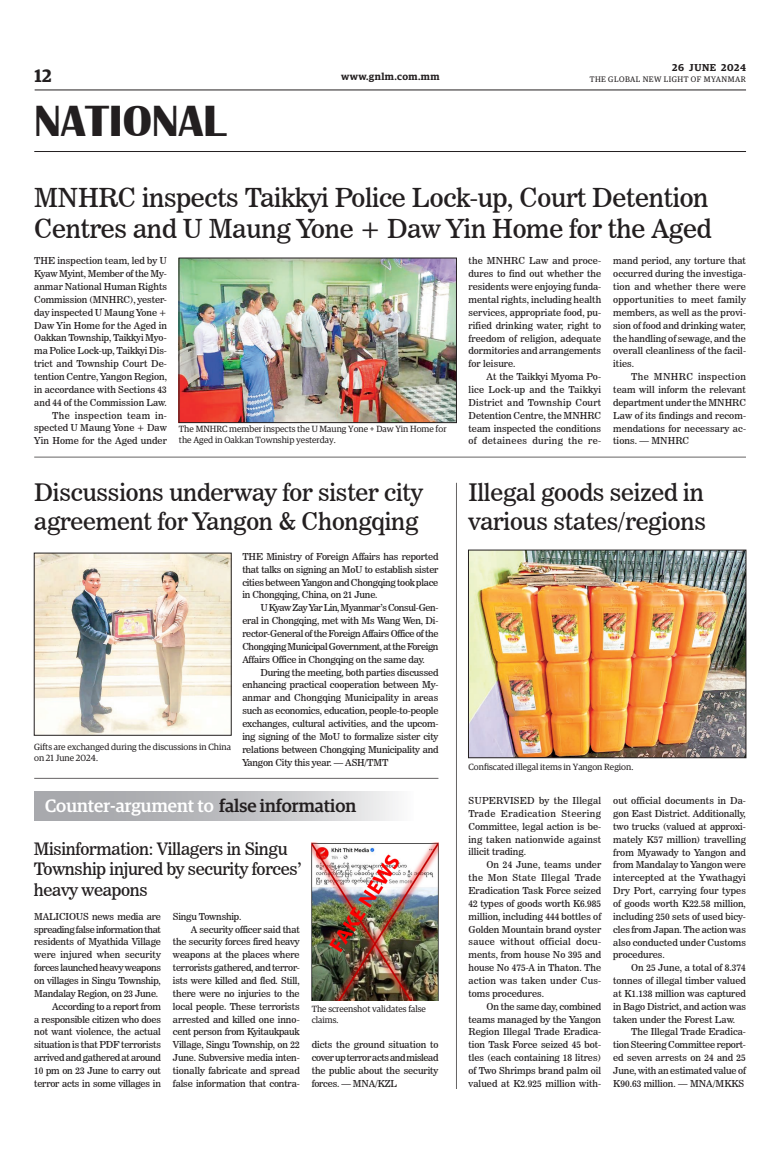
<style>
.page{position:relative;width:773px;height:1152px;background:#fff}
.page>*{position:absolute;margin:0;border:0;box-sizing:border-box;transform-origin:0 0}
.t1{font:700 45px "Britannic";color:#231f20}
._2_Clm_Head{font:26px/31.2px "News 706 BT Roman C";letter-spacing:-.01em;color:#231f20}
._2_Clm_Head-2{font:24px/28.8px "News 706 BT Roman C";letter-spacing:-.01em;color:#231f20}
.t2{font:500 18px "Guardian Egyp";color:#fff}
.t3{font:600 18px "Guardian Egyp";color:#231f20}
._2_Clm_Head-3{font:17px/20.4px "News 706 BT Roman C";letter-spacing:-.02em;color:#231f20}
.t4{font:600 10px "Guardian Egyp";letter-spacing:.05em;color:#231f20}
._2nd_Body{font:9.5px/12.9px "News 706 BT Roman C";color:#231f20;text-align:justify}
.Normal_Para{font:9.5px/12.9px "News 706 BT Roman C";letter-spacing:-.01em;color:#231f20;text-align:justify}
._2nd_Body-2{font:9.5px "News 706 BT Roman C";letter-spacing:-.02em;color:#231f20}
.t5{font:9px/10.8px "Guardian Egyp";color:#231f20}
.t6{font:8px "Guardian Egyp";letter-spacing:.06em;color:#231f20}
.s1{color:#231f20}
</style>
<div class="page">
<hr style="left:35px;top:89px;width:711px;height:1px;background:#231f20">
<hr style="left:34px;top:151px;width:712px;height:1px;background:#231f20">
<img style="left:181px;top:260px;width:273px;height:161px">
<div style="left:179px;top:258px;width:277px;height:165px;border:1px solid #231f20"></div>
<hr style="left:34px;top:457px;width:712px;height:1px;background:#231f20">
<img style="left:36px;top:555px;width:193px;height:178px">
<img style="left:312px;top:843px;width:126px;height:158px">
<svg style="left:34px;top:791px;width:361px;height:30px;background:#bfc0c3"></svg>
<hr style="left:456px;top:483px;width:1px;height:606px;background:#231f20">
<hr style="left:34px;top:778px;width:404px;height:1px;background:#231f20">
<img style="left:470px;top:552px;width:274px;height:204px">
<div style="left:468px;top:550px;width:278px;height:208px;border:1px solid #231f20"></div>
<h3 class="t3" style="left:35px;top:63px;width:18px">12</h3>
<h1 class="t1" style="left:34px;top:96px;width:193px">NATIONAL</h1>
<p class="t4" style="left:672px;top:60px;width:75px">26 JUNE 2024</p>
<p class="t4" style="left:341px;top:69px;width:100px">www.gnlm.com.mm</p>
<p class="t6" style="left:589px;top:74px;width:158px">THE GLOBAL NEW LIGHT OF MYANMAR</p>
<p class="_2_Clm_Head" style="left:34px;top:182px;width:679px">MNHRC inspects Taikkyi Police Lock-up, Court Detention<br>Centres and U Maung Yone + Daw Yin Home for the Aged</p>
<p class="Normal_Para" style="left:34px;top:254px;width:134px">THE inspection team, led by U Kyaw Myint, Member of the My&shy;anmar National Human Rights Commission (MNHRC), yester&shy;day inspected U Maung Yone + Daw Yin Home for the Aged in Oakkan Township, Taikkyi Myo&shy;ma Police Lock-up, Taikkyi Dis&shy;trict and Township Court De&shy;tention Centre, Yangon Region, in accordance with Sections 43 and 44 of the Commission Law.</p>
<p class="_2nd_Body" style="left:34px;top:409px;width:134px;text-indent:18px">The inspection team in&shy;spected U Maung Yone + Daw Yin Home for the Aged under</p>
<p class="_2nd_Body" style="left:468px;top:255px;width:134px">the MNHRC Law and proce&shy;dures to find out whether the residents were enjoying funda&shy;mental rights, including health services, appropriate food, pu&shy;rified drinking water, right to freedom of religion, adequate dormitories and arrangements for leisure.</p>
<p class="_2nd_Body" style="left:468px;top:370px;width:134px;text-indent:18px">At the Taikkyi Myoma Po&shy;lice Lock-up and the Taikkyi District and Township Court Detention Centre, the MNHRC team inspected the conditions of detainees during the re-</p>
<p class="_2nd_Body" style="left:613px;top:255px;width:134px">mand period, any torture that occurred during the investiga&shy;tion and whether there were opportunities to meet family members, as well as the provi&shy;sion of food and drinking water, the handling of sewage, and the overall cleanliness of the facil&shy;ities.</p>
<p class="_2nd_Body" style="left:613px;top:370px;width:134px;text-indent:18px">The MNHRC inspection team will inform the relevant department under the MNHRC Law of its findings and recom&shy;mendations for necessary ac&shy;tions. — MNHRC</p>
<p class="t5" style="left:179px;top:423px;width:269px">The MNHRC member inspects the U Maung Yone + Daw Yin Home for the Aged in Oakkan Township yesterday.</p>
<p class="_2_Clm_Head-2" style="left:34px;top:478px;width:390px">Discussions underway for sister city agreement for Yangon &amp; Chongqing</p>
<p class="Normal_Para" style="left:242px;top:550px;width:198px">THE Ministry of Foreign Affairs has reported that talks on signing an MoU to establish sister cities between Yangon and Chongqing took place in Chongqing, China, on 21 June.</p>
<p class="_2nd_Body" style="left:242px;top:601px;width:198px;text-indent:18px">U Kyaw Zay Yar Lin, Myanmar’s Consul-Gen&shy;eral in Chongqing, met with Ms Wang Wen, Di&shy;rector-General of the Foreign Affairs Office of the Chongqing Municipal Government, at the Foreign Affairs Office in Chongqing on the same day.</p>
<p class="_2nd_Body" style="left:242px;top:666px;width:198px;text-indent:18px">During the meeting, both parties discussed enhancing practical cooperation between My&shy;anmar and Chongqing Municipality in areas such as economics, education, people-to-people exchanges, cultural activities, and the upcom&shy;ing signing of the MoU to formalize sister city relations between Chongqing Municipality and Yangon City this year. — ASH/TMT</p>
<p class="t5" style="left:34px;top:741px;width:198px">Gifts are exchanged during the discussions in China on 21 June 2024.</p>
<p class="t2" style="left:45px;top:793px;width:312px">Counter-argument to <span class="s1">false information</span></p>
<p class="_2_Clm_Head-3" style="left:34px;top:839px;width:269px">Misinformation: Villagers in Singu<br>Township injured by security forces’ heavy weapons</p>
<p class="Normal_Para" style="left:34px;top:910px;width:128px">MALICIOUS news media are spreading false information that residents of Myathida Village were injured when security forces launched heavy weapons on villages in Singu Township, Mandalay Region, on 23 June.</p>
<p class="_2nd_Body" style="left:34px;top:1000px;width:128px;text-indent:18px">According to a report from a responsible citizen who does not want violence, the actual situation is that PDF terrorists arrived and gathered at around 10 pm on 23 June to carry out terror acts in some villages in</p>
<p class="_2nd_Body-2" style="left:173px;top:911px;width:70px">Singu Township.</p>
<p class="_2nd_Body" style="left:173px;top:923px;width:128px;text-indent:18px">A security officer said that the security forces fired heavy weapons at the places where terrorists gathered, and terror&shy;ists were killed and fled. Still, there were no injuries to the local people. These terrorists arrested and killed one inno&shy;cent person from Kyitaukpauk Village, Singu Township, on 22<br>June. Subversive media inten&shy;tionally fabricate and spread false information that contra-</p>
<p class="t5" style="left:312px;top:1003px;width:116px">The screenshot validates false claims.</p>
<p class="_2nd_Body" style="left:312px;top:1038px;width:128px">dicts the ground situation to cover up terror acts and mislead the public about the security forces. — MNA/KZL</p>
<p class="_2_Clm_Head-2" style="left:468px;top:478px;width:239px">Illegal goods seized in various states/regions</p>
<p class="t5" style="left:468px;top:761px;width:166px">Confiscated illegal items in Yangon Region.</p>
<p class="Normal_Para" style="left:468px;top:794px;width:134px">SUPERVISED by the Illegal Trade Eradication Steering Committee, legal action is be&shy;ing taken nationwide against illicit trading.</p>
<p class="_2nd_Body" style="left:468px;top:858px;width:134px;text-indent:18px">On 24 June, teams under the Mon State Illegal Trade Eradication Task Force seized 42 types of goods worth K6.985 million, including 444 bottles of Golden Mountain brand oyster sauce without official docu&shy;ments, from house No 395 and house No 475-A in Thaton. The action was taken under Cus&shy;toms procedures.</p>
<p class="_2nd_Body" style="left:468px;top:1000px;width:134px;text-indent:18px">On the same day, combined teams managed by the Yangon Region Illegal Trade Eradica&shy;tion Task Force seized 45 bot&shy;tles (each containing 18 litres) of Two Shrimps brand palm oil valued at K2.925 million with-</p>
<p class="_2nd_Body" style="left:613px;top:794px;width:134px">out official documents in Da&shy;gon East District. Additionally, two trucks (valued at approxi&shy;mately K57 million) travelling from Myawady to Yangon and from Mandalay to Yangon were intercepted at the Ywathagyi Dry Port, carrying four types of goods worth K22.58 million, including 250 sets of used bicy&shy;cles from Japan. The action was also conducted under Customs procedures.</p>
<p class="_2nd_Body" style="left:613px;top:961px;width:134px;text-indent:18px">On 25 June, a total of 8.374 tonnes of illegal timber valued at K1.138 million was captured in Bago District, and action was taken under the Forest Law.</p>
<p class="_2nd_Body" style="left:613px;top:1026px;width:134px;text-indent:18px">The Illegal Trade Eradica&shy;tion Steering Committee report&shy;ed seven arrests on 24 and 25<br>June, with an estimated value of K90.63 million. — MNA/MKKS</p>
</div>
